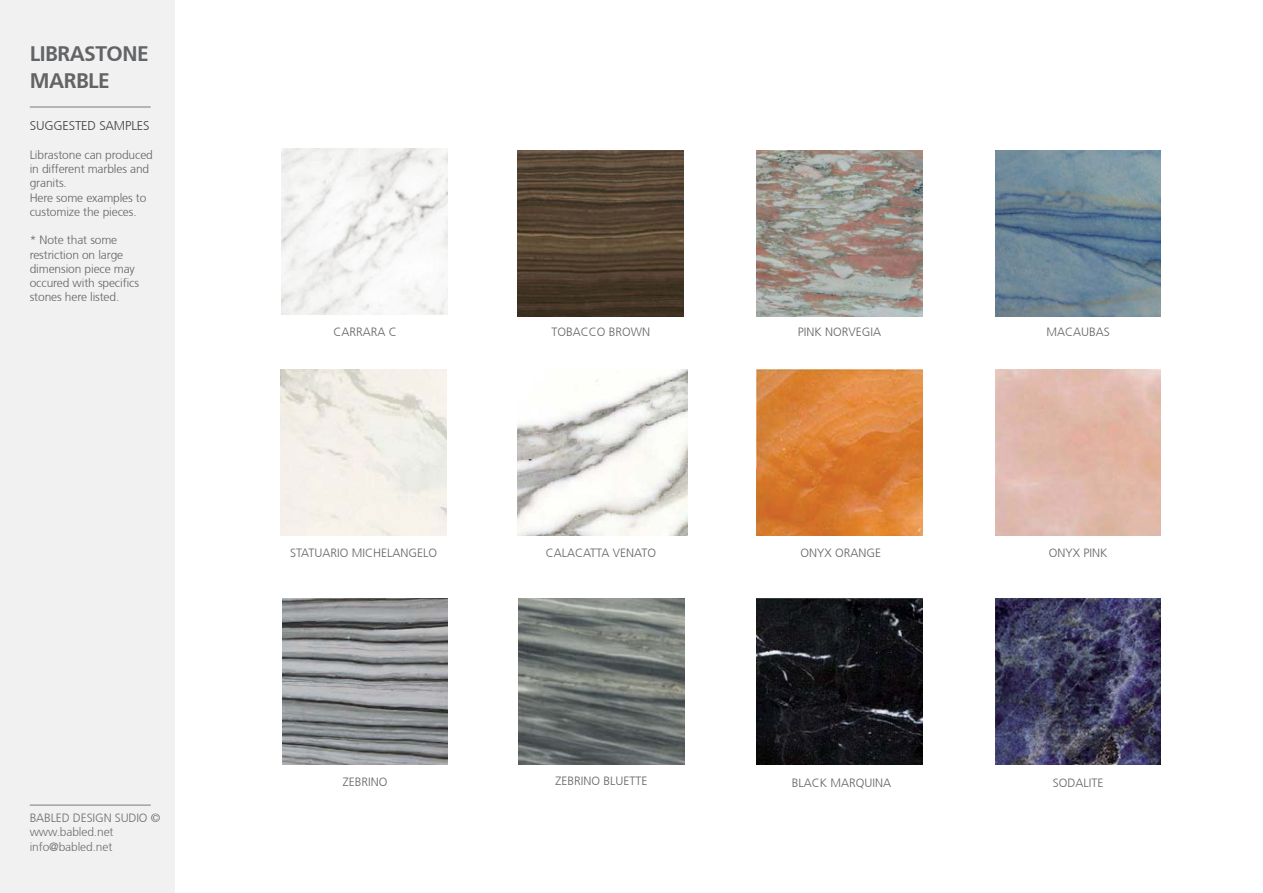
<style>
.page{position:relative;width:1263px;height:893px;background:#fff}
.page>*{position:absolute;margin:0;border:0;box-sizing:border-box;transform-origin:0 0}
.t1{font:700 21px/27px "Frutiger CE";letter-spacing:-.025em;color:#636466}
.t2{font:300 12.75px "Frutiger CE";letter-spacing:-.01em;color:#414042}
.t3{font:300 12px/14.2px "Frutiger CE";letter-spacing:-.01em;color:#636466}
.t4{font:300 12px/14.4px "Frutiger CE";letter-spacing:-.01em;color:#6d6e71}
</style>
<div class="page">
<div style="left:0;top:0;width:175px;height:893px;background:#f1f1f2"></div>
<hr style="left:30px;top:805px;width:121px;height:1px;background:#808285">
<hr style="left:30px;top:107px;width:121px;height:1px;background:#808285">
<img style="left:282px;top:149px;width:166px;height:166px">
<img style="left:281px;top:370px;width:165px;height:166px">
<img style="left:518px;top:151px;width:166px;height:166px">
<img style="left:282px;top:598px;width:166px;height:166px">
<img style="left:518px;top:370px;width:169px;height:166px">
<img style="left:519px;top:598px;width:165px;height:166px">
<img style="left:756px;top:151px;width:166px;height:166px">
<img style="left:995px;top:151px;width:166px;height:166px">
<img style="left:756px;top:370px;width:166px;height:166px">
<img style="left:756px;top:598px;width:166px;height:166px">
<img style="left:995px;top:598px;width:166px;height:166px">
<h1 class="t1" style="left:30px;top:40px;width:120px">LIBRASTONE<br>MARBLE</h1>
<p class="t2" style="left:30px;top:118px;width:121px">SUGGESTED SAMPLES</p>
<p class="t3" style="left:30px;top:147px;width:125px">Librastone can produced in different marbles and granits.<br>Here some examples to customize the pieces.</p>
<p class="t3" style="left:30px;top:233px;width:111px">* Note that some restriction on large dimension piece may occured with specifics stones here listed.</p>
<p class="t4" style="left:30px;top:810px;width:132px">BABLED DESIGN SUDIO © www.babled.net info@babled.net</p>
<p class="t3" style="left:333px;top:325px;width:65px">CARRARA C</p>
<p class="t3" style="left:551px;top:325px;width:100px">TOBACCO BROWN</p>
<p class="t3" style="left:290px;top:546px;width:149px">STATUARIO MICHELANGELO</p>
<p class="t3" style="left:546px;top:546px;width:112px">CALACATTA VENATO</p>
<p class="t3" style="left:343px;top:774px;width:46px">ZEBRINO</p>
<p class="t3" style="left:555px;top:774px;width:94px">ZEBRINO BLUETTE</p>
<p class="t3" style="left:798px;top:325px;width:85px">PINK NORVEGIA</p>
<p class="t3" style="left:1046px;top:325px;width:65px">MACAUBAS</p>
<p class="t3" style="left:800px;top:546px;width:82px">ONYX ORANGE</p>
<p class="t3" style="left:1049px;top:546px;width:60px">ONYX PINK</p>
<p class="t3" style="left:792px;top:775px;width:101px">BLACK MARQUINA</p>
<p class="t3" style="left:1053px;top:775px;width:52px">SODALITE</p>
</div>
